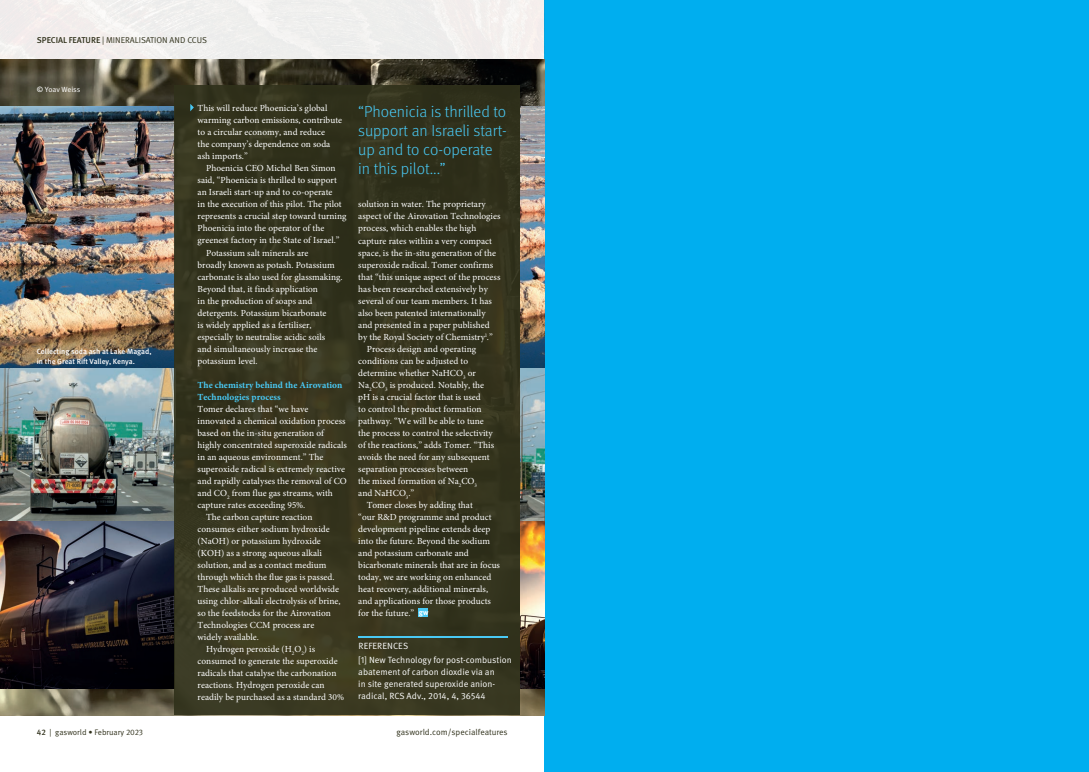
<style>
.page{position:relative;width:1089px;height:772px;background:#fff}
.page>*{position:absolute;margin:0;border:0;box-sizing:border-box;transform-origin:0 0}
.t1{font:300 16px/19px "Meta OT";color:#49c9f4}
.t2{font:9.3px/12px "Minion Pro";letter-spacing:.005em;color:#fff}
.t3{font:700 9.3px/12px "Minion Pro";letter-spacing:.005em;color:#49c9f4}
.t4{font:9px/12px "Meta OT Norm";color:#fff}
.t5{font:8.5px "Meta Pro Norm";color:#30311b}
.t6{font:8px "Meta OT Norm";color:#30311b}
.t7{font:500 7.5px/9.5px "Meta OT";color:#fff}
.t8{font:7.5px "Meta OT Norm";letter-spacing:-.01em;color:#fff}
.t9{font:700 7.5px "Meta OT";color:#fff}
.s1{font-family:"Meta Pro";font-weight:500}
.s2{font-family:"Meta OT";font-weight:500}
.s3{font-family:"Meta Pro Norm"}
</style>
<div class="page">
<div style="left:544px;top:0;width:544px;height:771px;background:#00aeef"></div>
<img style="left:0;top:0;width:544px;height:714px">
<img style="left:0;top:106px;width:175px;height:263px">
<img style="left:0;top:369px;width:175px;height:318px">
<div style="left:175px;top:86px;width:345px;height:628px;background:#30311b"></div>
<hr style="left:358px;top:635px;width:149px;height:2px;background:#49c9f4">
<svg style="left:190px;top:104px;width:4px;height:7px"></svg>
<div style="left:418px;top:608px;width:10px;height:8px;background:#49c9f4"></div>
<img style="left:520px;top:106px;width:24px;height:263px">
<img style="left:520px;top:369px;width:24px;height:318px">
<p class="t5" style="left:37px;top:34px;width:172px"><span class="s1">SPECIAL FEATURE</span> | MINERALISATION AND CCUS</p>
<p class="t8" style="left:37px;top:85px;width:45px"><span class="s2">©</span> Yoav Weiss</p>
<p class="t7" style="left:37px;top:346px;width:116px">Collecting soda ash at Lake Magad, in the Great Rift Valley, Kenya.</p>
<p class="t2" style="left:197px;top:102px;width:146px">This will reduce Phoenicia’s global warming carbon emissions, contribute to a circular economy, and reduce<br>the company’s dependence on soda ash imports.”</p>
<p class="t2" style="left:206px;top:162px;width:131px">Phoenicia CEO Michel Ben Simon</p>
<p class="t2" style="left:197px;top:174px;width:141px">said, “Phoenicia is thrilled to support</p>
<p class="t2" style="left:197px;top:186px;width:136px">an Israeli start-up and to co-operate</p>
<p class="t2" style="left:197px;top:198px;width:146px">in the execution of this pilot. The pilot</p>
<p class="t2" style="left:197px;top:210px;width:151px">represents a crucial step toward turning</p>
<p class="t2" style="left:197px;top:222px;width:128px">Phoenicia into the operator of the</p>
<p class="t2" style="left:197px;top:234px;width:144px">greenest factory in the State of Israel.”</p>
<p class="t2" style="left:206px;top:246px;width:104px">Potassium salt minerals are</p>
<p class="t2" style="left:197px;top:258px;width:139px">broadly known as potash. Potassium</p>
<p class="t2" style="left:197px;top:270px;width:147px">carbonate is also used for glassmaking.</p>
<p class="t2" style="left:197px;top:282px;width:122px">Beyond that, it finds application</p>
<p class="t2" style="left:197px;top:294px;width:116px">in the production of soaps and</p>
<p class="t2" style="left:197px;top:306px;width:130px">detergents. Potassium bicarbonate</p>
<p class="t2" style="left:197px;top:318px;width:116px">is widely applied as a fertiliser,</p>
<p class="t2" style="left:197px;top:330px;width:129px">especially to neutralise acidic soils</p>
<p class="t2" style="left:197px;top:342px;width:121px">and simultaneously increase the</p>
<p class="t2" style="left:197px;top:354px;width:61px">potassium level.</p>
<p class="t3" style="left:197px;top:378px;width:146px">The chemistry behind the Airovation<br>Technologies process</p>
<p class="t2" style="left:197px;top:402px;width:112px">Tomer declares that “we have</p>
<p class="t2" style="left:197px;top:414px;width:149px">innovated a chemical oxidation process</p>
<p class="t2" style="left:197px;top:426px;width:128px">based on the in-situ generation of</p>
<p class="t2" style="left:197px;top:438px;width:151px">highly concentrated superoxide radicals</p>
<p class="t2" style="left:197px;top:450px;width:127px">in an aqueous environment.” The</p>
<p class="t2" style="left:197px;top:462px;width:149px">superoxide radical is extremely reactive</p>
<p class="t2" style="left:197px;top:474px;width:151px">and rapidly catalyses the removal of CO</p>
<p class="t2" style="left:197px;top:486px;width:137px">and CO<sub>2</sub> from flue gas streams, with</p>
<p class="t2" style="left:197px;top:498px;width:109px">capture rates exceeding 95%.</p>
<p class="t2" style="left:206px;top:510px;width:108px">The carbon capture reaction</p>
<p class="t2" style="left:197px;top:522px;width:134px">consumes either sodium hydroxide</p>
<p class="t2" style="left:197px;top:534px;width:125px">(NaOH) or potassium hydroxide</p>
<p class="t2" style="left:197px;top:546px;width:126px">(KOH) as a strong aqueous alkali</p>
<p class="t2" style="left:197px;top:558px;width:130px">solution, and as a contact medium</p>
<p class="t2" style="left:197px;top:570px;width:138px">through which the flue gas is passed.</p>
<p class="t2" style="left:197px;top:582px;width:143px">These alkalis are produced worldwide</p>
<p class="t2" style="left:197px;top:594px;width:145px">using chlor-alkali electrolysis of brine,</p>
<p class="t2" style="left:197px;top:606px;width:135px">so the feedstocks for the Airovation</p>
<p class="t2" style="left:197px;top:618px;width:118px">Technologies CCM process are</p>
<p class="t2" style="left:197px;top:630px;width:63px">widely available.</p>
<p class="t2" style="left:206px;top:642px;width:111px">Hydrogen peroxide (H<sub>2</sub>O<sub>2</sub>) is</p>
<p class="t2" style="left:197px;top:654px;width:142px">consumed to generate the superoxide</p>
<p class="t2" style="left:197px;top:666px;width:140px">radicals that catalyse the carbonation</p>
<p class="t2" style="left:197px;top:678px;width:129px">reactions. Hydrogen peroxide can</p>
<p class="t2" style="left:197px;top:690px;width:148px">readily be purchased as a standard 30%</p>
<h1 class="t1" style="left:358px;top:103px;width:150px">“Phoenicia is thrilled to support an Israeli start&shy;up and to co-operate in this pilot...”</h1>
<p class="t2" style="left:358px;top:198px;width:129px">solution in water. The proprietary</p>
<p class="t2" style="left:358px;top:210px;width:144px">aspect of the Airovation Technologies</p>
<p class="t2" style="left:358px;top:222px;width:120px">process, which enables the high</p>
<p class="t2" style="left:358px;top:234px;width:135px">capture rates within a very compact</p>
<p class="t2" style="left:358px;top:246px;width:139px">space, is the in-situ generation of the</p>
<p class="t2" style="left:358px;top:258px;width:136px">superoxide radical. Tomer confirms</p>
<p class="t2" style="left:358px;top:270px;width:144px">that “this unique aspect of the process</p>
<p class="t2" style="left:358px;top:282px;width:131px">has been researched extensively by</p>
<p class="t2" style="left:358px;top:294px;width:135px">several of our team members. It has</p>
<p class="t2" style="left:358px;top:306px;width:129px">also been patented internationally</p>
<p class="t2" style="left:358px;top:318px;width:133px">and presented in a paper published</p>
<p class="t2" style="left:358px;top:330px;width:136px">by the Royal Society of Chemistry<sup>1</sup>.”</p>
<p class="t2" style="left:367px;top:342px;width:111px">Process design and operating</p>
<p class="t2" style="left:358px;top:354px;width:111px">conditions can be adjusted to</p>
<p class="t2" style="left:358px;top:366px;width:119px">determine whether NaHCO<sub>3</sub> or</p>
<p class="t2" style="left:358px;top:378px;width:127px">Na<sub>2</sub>CO<sub>3</sub> is produced. Notably, the</p>
<p class="t2" style="left:358px;top:390px;width:124px">pH is a crucial factor that is used</p>
<p class="t2" style="left:358px;top:402px;width:125px">to control the product formation</p>
<p class="t2" style="left:358px;top:414px;width:127px">pathway. “We will be able to tune</p>
<p class="t2" style="left:358px;top:426px;width:136px">the process to control the selectivity</p>
<p class="t2" style="left:358px;top:438px;width:137px">of the reactions,” adds Tomer. “This</p>
<p class="t2" style="left:358px;top:450px;width:133px">avoids the need for any subsequent</p>
<p class="t2" style="left:358px;top:462px;width:112px">separation processes between</p>
<p class="t2" style="left:358px;top:474px;width:120px">the mixed formation of Na<sub>2</sub>CO<sub>3</sub></p>
<p class="t2" style="left:358px;top:486px;width:58px">and NaHCO<sub>3</sub>.”</p>
<p class="t2" style="left:367px;top:498px;width:108px">Tomer closes by adding that</p>
<p class="t2" style="left:358px;top:510px;width:135px">“our R&amp;D programme and product</p>
<p class="t2" style="left:358px;top:522px;width:134px">development pipeline extends deep</p>
<p class="t2" style="left:358px;top:534px;width:133px">into the future. Beyond the sodium</p>
<p class="t2" style="left:358px;top:546px;width:112px">and potassium carbonate and</p>
<p class="t2" style="left:358px;top:558px;width:143px">bicarbonate minerals that are in focus</p>
<p class="t2" style="left:358px;top:570px;width:135px">today, we are working on enhanced</p>
<p class="t2" style="left:358px;top:582px;width:131px">heat recovery, additional minerals,</p>
<p class="t2" style="left:358px;top:594px;width:134px">and applications for those products</p>
<p class="t2" style="left:358px;top:606px;width:58px">for the future.”</p>
<p class="t9" style="left:419px;top:607px;width:11px">gw</p>
<p class="t4" style="left:358px;top:638px;width:155px;line-height:14.5px">REFERENCES<br>[1] New Technology for post-combustion</p>
<p class="t4" style="left:358px;top:666px;width:138px;text-align:justify">abatement of carbon dioxdie via an in site generated superoxide anion&shy;radical, RCS Adv., 2014, 4, 36544</p>
<p class="t6" style="left:37px;top:727px;width:108px"><span class="s1">42</span> <span class="s3">| gasworld •</span> February 2023</p>
<p class="t5" style="left:396px;top:725px;width:113px">gasworld.com/specialfeatures</p>
</div>
